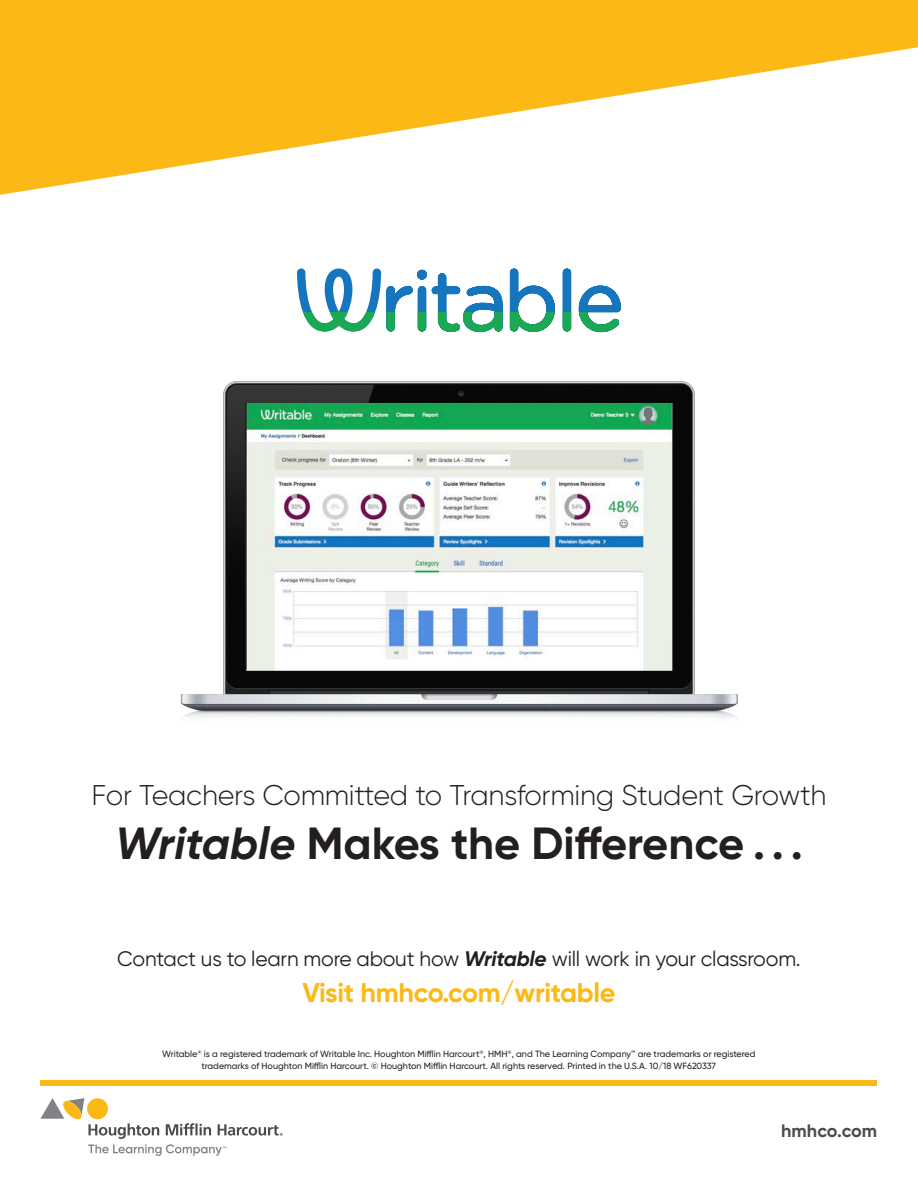
<style>
.page{position:relative;width:918px;height:1188px;background:#fff}
.page>*{position:absolute;margin:0;border:0;box-sizing:border-box;transform-origin:0 0}
.t1{font:700 45px "Gilroy";color:#231f20}
.t2{font:300 28.5px "Gilroy";letter-spacing:-.01em;color:#231f20}
.t3{font:700 27px "Gilroy";letter-spacing:-.01em;color:#fcb814}
.t4{font:21px "Gilroy";letter-spacing:-.01em;color:#231f20}
.URL___Phone{font:700 18px "Gilroy";color:#4b4c4d}
.t5{font:500 9px/12px "Gilroy";color:#231f20;text-align:center}
.s1{font-style:italic}
.s2{font-weight:700;font-style:italic}
</style>
<div class="page">
<svg style="left:0;top:0;width:918px;height:195px;fill:#fcb814"></svg>
<img style="left:180px;top:332px;width:558px;height:386px">
<img style="left:244px;top:403px;width:428px;height:268px">
<div style="left:40px;top:1080px;width:838px;height:5px;background:#fcb814"></div>
<svg style="left:41px;top:1098px;width:242px;height:58px"></svg>
<svg style="left:297px;top:268px;width:324px;height:44px"></svg>
<svg style="left:303px;top:312px;width:317px;height:20px"></svg>
<p class="t2" style="left:91px;top:777px;width:737px">For Teachers Committed to Transforming Student Growth</p>
<p class="t1" style="left:115px;top:815px;width:689px"><span class="s1">Writable</span> Makes the Difference . . .</p>
<p class="t4" style="left:117px;top:946px;width:685px">Contact us to learn more about how <span class="s2">Writable</span> will work in your classroom.</p>
<p class="t3" style="left:302px;top:976px;width:315px">Visit hmhco.com/writable</p>
<p class="t5" style="left:162px;top:1047px;width:595px">Writable<sup>®</sup> is a registered trademark of Writable Inc. Houghton Mifflin Harcourt<sup>®</sup>, HMH<sup>®</sup>, and The Learning Company™ are trademarks or registered trademarks of Houghton Mifflin Harcourt. © Houghton Mifflin Harcourt. All rights reserved. Printed in the U.S.A. 10/18 WF620337</p>
<p class="URL___Phone" style="left:781px;top:1120px;width:98px">hmhco.com</p>
</div>
